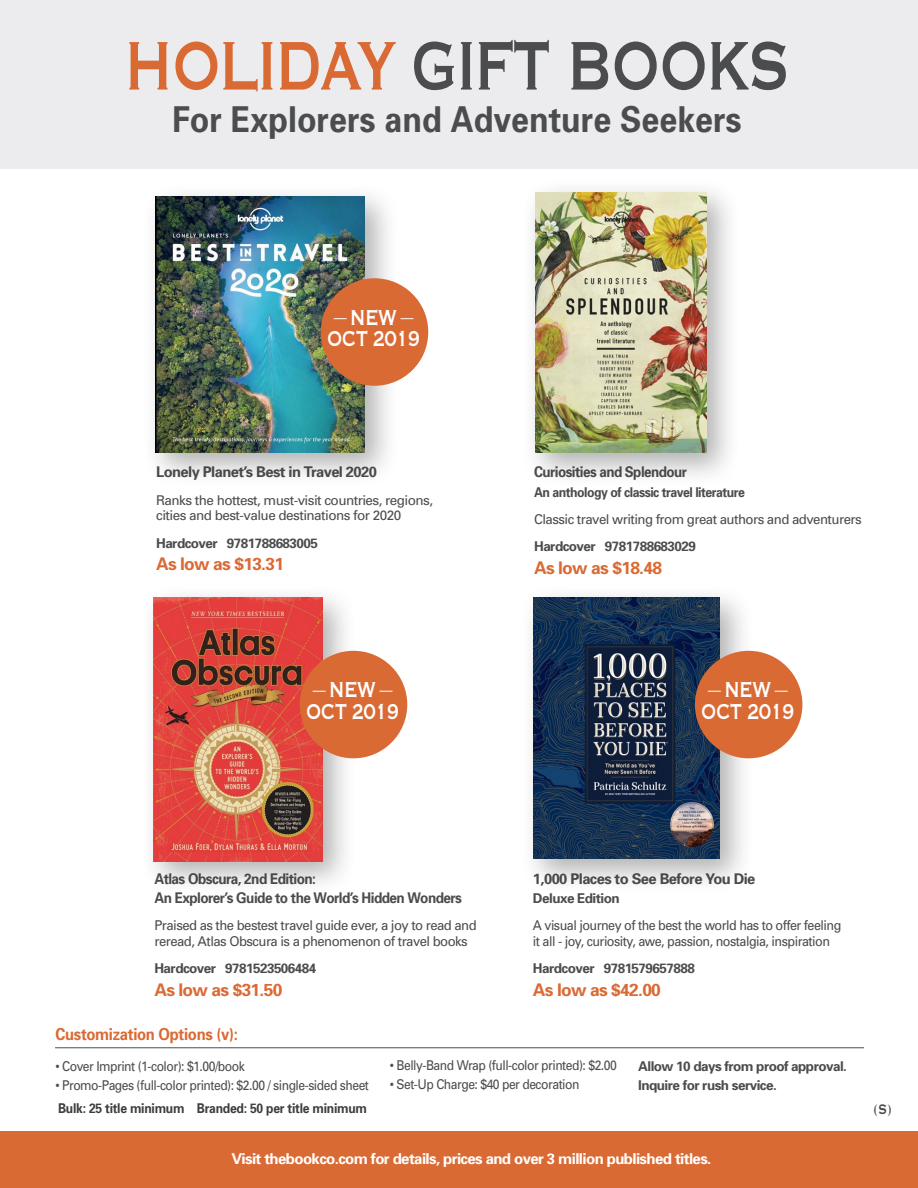
<style>
.page{position:relative;width:918px;height:1188px;background:#fff}
.page>*{position:absolute;margin:0;border:0;box-sizing:border-box;transform-origin:0 0}
.t1{font:90.3px "Copperplate Thirty One BC";letter-spacing:-.04em;color:#4b4c4d;scale:.72 1}
.t2{font:700 35.7px "Univers";color:#4b4c4d;scale:.9 1}
.t3{font:28.35px "Copperplate Thirty One BC";letter-spacing:-.04em;color:#fff;scale:.72 1}
.t4{font:18.15px "Copperplate Thirty One BC";color:#4b4c4d;scale:.75 1}
.t5{font:700 17.4px "Univers";letter-spacing:-.04em;color:#da6a34}
.t6{font:700 16.5px "Univers";letter-spacing:-.02em;color:#da6a34;scale:.9 1}
.t7{font:700 15px "Univers";letter-spacing:-.04em;color:#fff}
.t8{font:700 14.7px "Univers";letter-spacing:-.04em;color:#4b4c4d;scale:.92 1}
.t9{font:700 14.7px "Univers";letter-spacing:-.04em;color:#4b4c4d}
.t10{font:700 14.7px "Univers";letter-spacing:-.04em;color:#4b4c4d;scale:.91 1}
.t11{font:13.5px/15.5px "Univers";letter-spacing:-.04em;color:#4b4c4d}
.t12{font:13.5px "Univers";letter-spacing:-.04em;color:#4b4c4d;scale:.9 1}
.t13{font:700 13.5px "Univers";letter-spacing:-.04em;color:#4b4c4d}
.t14{font:13.5px/15.5px "Univers";letter-spacing:-.04em;color:#4b4c4d;scale:.93 1}
.t15{font:700 13.5px "Univers";letter-spacing:-.02em;color:#3e3e3f;scale:.9 1}
.t16{font:700 13.5px "Univers";letter-spacing:-.04em;color:#4b4c4d;scale:.91 1}
.s1{color:#da6a34}
</style>
<div class="page">
<div style="left:0;top:0;width:918px;height:168px;background:#ececee"></div>
<div style="left:0;top:1131px;width:918px;height:57px;background:#da6a34"></div>
<hr style="left:55px;top:1048px;width:809px;height:1px;background:#4b4c4d">
<div style="left:142px;top:183px;width:258px;height:304px;background:#231f20;opacity:.35"></div>
<img style="left:156px;top:196px;width:209px;height:257px">
<div style="left:520px;top:584px;width:235px;height:310px;background:#231f20;opacity:.35"></div>
<img style="left:534px;top:598px;width:186px;height:261px">
<div style="left:521px;top:178px;width:221px;height:310px;background:#231f20;opacity:.35"></div>
<img style="left:535px;top:192px;width:171px;height:261px">
<div style="left:140px;top:583px;width:217px;height:313px;background:#231f20;opacity:.35"></div>
<img style="left:154px;top:597px;width:168px;height:264px">
<div style="left:300px;top:651px;width:107px;height:107px;background:#da6a34;border-radius:50%"></div>
<svg style="left:313px;top:691px;width:13px;height:1px"></svg>
<svg style="left:380px;top:691px;width:13px;height:1px"></svg>
<div style="left:695px;top:651px;width:107px;height:107px;background:#da6a34;border-radius:50%"></div>
<svg style="left:708px;top:691px;width:13px;height:1px"></svg>
<svg style="left:775px;top:691px;width:13px;height:1px"></svg>
<div style="left:321px;top:278px;width:107px;height:108px;background:#da6a34;border-radius:50%"></div>
<svg style="left:334px;top:318px;width:13px;height:1px"></svg>
<svg style="left:401px;top:318px;width:13px;height:1px"></svg>
<p class="t1" style="left:123px;top:21px;width:928px"><span class="s1">HOLIDAY</span> GIFT BOOKS</p>
<p class="t2" style="left:172px;top:96px;width:634px">For Explorers and Adventure Seekers</p>
<p class="t3" style="left:350px;top:303px;width:67px">NEW</p>
<p class="t3" style="left:327px;top:325px;width:131px">OCT 2019</p>
<p class="t9" style="left:156px;top:462px;width:222px">Lonely Planet’s Best in Travel 2020</p>
<p class="t11" style="left:156px;top:492px;width:279px">Ranks the hottest, must-visit countries, regions, cities and best-value destinations for 2020</p>
<p class="t13" style="left:156px;top:534px;width:163px">Hardcover 9781788683005</p>
<p class="t5" style="left:156px;top:553px;width:130px">As low as $13.31</p>
<p class="t3" style="left:329px;top:675px;width:67px">NEW</p>
<p class="t3" style="left:306px;top:697px;width:131px">OCT 2019</p>
<p class="t10" style="left:534px;top:462px;width:170px">Curiosities and Splendour</p>
<p class="t16" style="left:534px;top:483px;width:233px">An anthology of classic travel literature</p>
<p class="t11" style="left:534px;top:512px;width:329px">Classic travel writing from great authors and adventurers</p>
<p class="t13" style="left:534px;top:538px;width:163px">Hardcover 9781788683029</p>
<p class="t5" style="left:534px;top:557px;width:130px">As low as $18.48</p>
<p class="t3" style="left:724px;top:675px;width:67px">NEW</p>
<p class="t3" style="left:701px;top:697px;width:131px">OCT 2019</p>
<p class="t8" style="left:154px;top:869px;width:177px">Atlas Obscura, 2nd Edition:</p>
<p class="t8" style="left:154px;top:888px;width:336px">An Explorer’s Guide to the World’s Hidden Wonders</p>
<p class="t11" style="left:154px;top:918px;width:324px">Praised as the bestest travel guide ever, a joy to read and reread, Atlas Obscura is a phenomenon of travel books</p>
<p class="t13" style="left:154px;top:960px;width:163px">Hardcover 9781523506484</p>
<p class="t5" style="left:154px;top:979px;width:130px">As low as $31.50</p>
<p class="t9" style="left:533px;top:869px;width:224px">1,000 Places to See Before You Die</p>
<p class="t13" style="left:533px;top:889px;width:88px">Deluxe Edition</p>
<p class="t14" style="left:533px;top:918px;width:333px">A visual journey of the best the world has to offer feeling it all - joy, curiosity, awe, passion, nostalgia, inspiration</p>
<p class="t13" style="left:533px;top:960px;width:163px">Hardcover 9781579657888</p>
<p class="t5" style="left:533px;top:979px;width:130px">As low as $42.00</p>
<p class="t6" style="left:56px;top:1023px;width:204px">Customization Options (v):</p>
<p class="t12" style="left:56px;top:1058px;width:212px">• Cover Imprint (1-color): $1.00/book</p>
<p class="t12" style="left:56px;top:1078px;width:350px">• Promo-Pages (full-color printed): $2.00 / single-sided sheet</p>
<p class="t15" style="left:58px;top:1100px;width:345px">Bulk: 25 title minimum Branded: 50 per title minimum</p>
<p class="t12" style="left:390px;top:1058px;width:254px">• Belly-Band Wrap (full-color printed): $2.00</p>
<p class="t12" style="left:390px;top:1077px;width:212px">• Set-Up Charge: $40 per decoration</p>
<p class="t13" style="left:638px;top:1057px;width:210px">Allow 10 days from proof approval.</p>
<p class="t13" style="left:638px;top:1077px;width:140px">Inquire for rush service.</p>
<p class="t7" style="left:232px;top:1149px;width:481px">Visit thebookco.com for details, prices and over 3 million published titles.</p>
<p class="t4" style="left:873px;top:1100px;width:27px">(S)</p>
</div>
